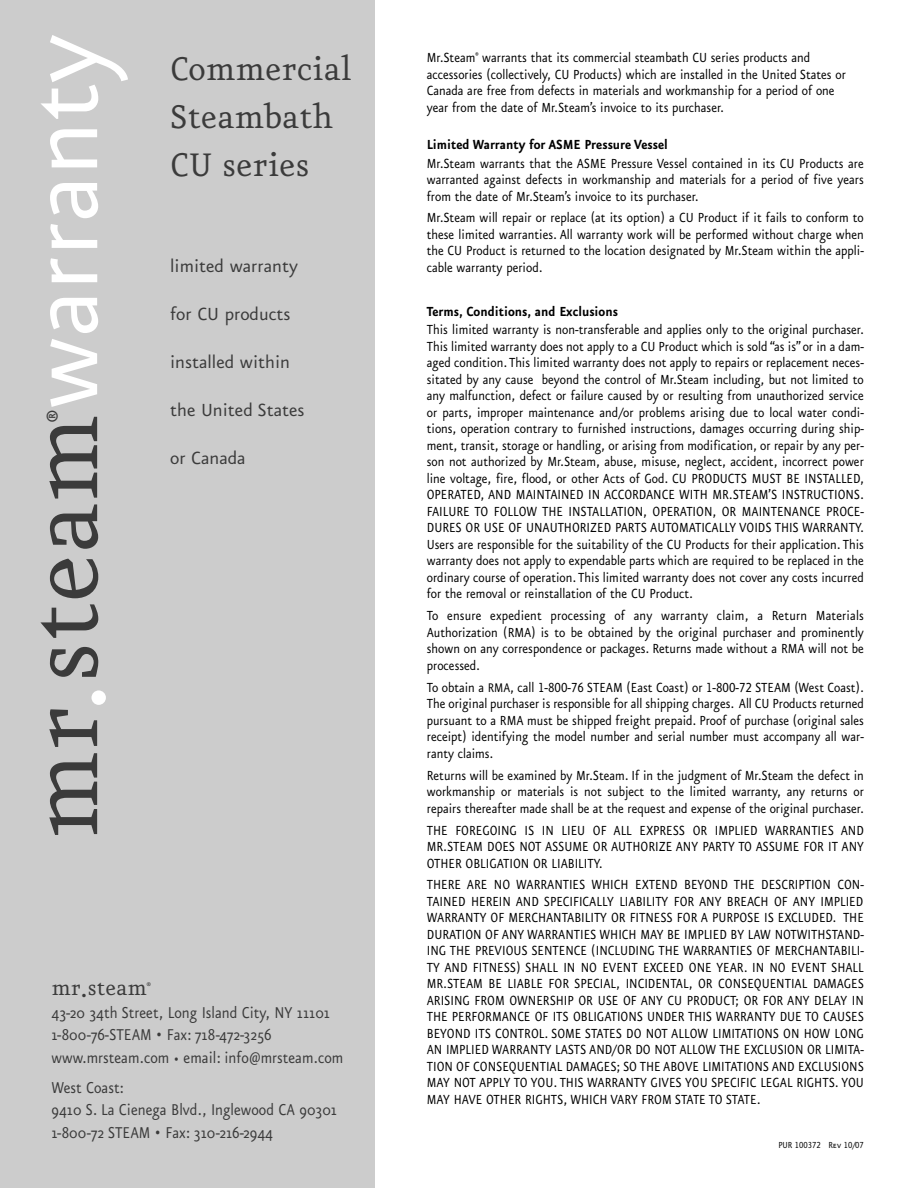
<style>
.page{position:relative;width:918px;height:1188px;background:#fff}
.page>*{position:absolute;margin:0;border:0;box-sizing:border-box;transform-origin:0 0}
.t1{font:115.5px "Eureka Sans";color:#fff}
.t2{font:39px/48px "Eureka";color:#3b3b3b}
.t3{font:27px "Eureka Sans";color:#3b3b3b}
.t4{font:25.5px "Eureka";color:#3b3b3b}
.t5{font:21px "Eureka Sans";color:#3b3b3b}
.t6{font:18.75px/22.5px "Eureka Sans";color:#3b3b3b;scale:.9 1}
.t7{font:15.75px/16.5px "Eureka Sans";color:#000;text-align:justify;scale:.9 1}
.t8{font:700 15.75px "Eureka Sans";color:#000;scale:.9 1}
.t9{font:10.5px "Eureka Sans Regular Caps";color:#000;scale:.9 1}
.t10{font:9.3px "Eureka Sans";color:#3b3b3b}
.s1{font-family:"Eureka";color:#3b3b3b}
.s2{font-family:"Eureka";font-size:124.5px}
.s3{font-size:30px}
.s4{font-size:16.5px}
.s5{font-size:15px}
.s6{font-family:"Eureka Sans Regular Caps"}
</style>
<div class="page">
<div style="left:0;top:0;width:375px;height:1188px;background:#ccc"></div>
<h1 class="t1" style="left:23px;top:839px;width:806px;rotate:-90deg"><span class="s1">mr</span><span class="s2">.</span><span class="s1">steam</span>warranty</h1>
<h3 class="t3" style="left:49px;top:422px;width:13px;rotate:-90deg">®</h3>
<h2 class="t2" style="left:170px;top:42px;width:183px">Commercial<br>Steambath<br>CU series</h2>
<h3 class="t5" style="left:170px;top:258px;width:129px">limited warranty</h3>
<h3 class="t5" style="left:170px;top:306px;width:122px">for CU products</h3>
<h3 class="t5" style="left:170px;top:354px;width:121px">installed within</h3>
<h3 class="t5" style="left:170px;top:402px;width:136px">the United States</h3>
<h3 class="t5" style="left:170px;top:450px;width:77px">or Canada</h3>
<h3 class="t4" style="left:52px;top:972px;width:97px">mr<span class="s3">.</span>steam</h3>
<p class="t10" style="left:147px;top:983px;width:6px">®</p>
<p class="t6" style="left:52px;top:1003px;width:326px">43-20 34th Street, Long Island City, NY 11101<br>1-800-76-STEAM • Fax: 718-472-3256 www.mrsteam.com <span class="s4">•</span> email: info@mrsteam.com</p>
<p class="t6" style="left:52px;top:1078px;width:319px">West Coast:<br>9410 S. La Cienega Blvd., Inglewood CA 90301<br>1-800-72 STEAM • Fax: 310-216-2944</p>
<p class="t7" style="left:427px;top:51px;width:467px;text-align:left">Mr.Steam<sup>®</sup> warrants that its commercial steambath CU series products and accessories (collectively, CU Products) which are installed in the United States or Canada are free from defects in materials and workmanship for a period of one year from the date of Mr.Steam’s invoice to its purchaser.</p>
<p class="t8" style="left:427px;top:139px;width:269px">Limited Warranty for ASME Pressure Vessel</p>
<p class="t7" style="left:427px;top:156px;width:487px">Mr.Steam warrants that the ASME Pressure Vessel contained in its CU Products are warranted against defects in workmanship and materials for a period of five years from the date of Mr.Steam’s invoice to its purchaser.</p>
<p class="t7" style="left:427px;top:211px;width:487px">Mr.Steam will repair or replace (at its option) a CU Product if it fails to conform to these limited warranties. All warranty work will be performed without charge when the CU Product is returned to the location designated by Mr.Steam within the appli&shy;cable warranty period.</p>
<p class="t8" style="left:427px;top:306px;width:214px">Terms, Conditions, and Exclusions</p>
<p class="t7" style="left:427px;top:323px;width:487px">This limited warranty is non-transferable and applies only to the original purchaser.<br>This limited warranty does not apply to a CU Product which is sold “as is” or in a dam&shy;aged condition. This limited warranty does not apply to repairs or replacement neces&shy;sitated by any cause beyond the control of Mr.Steam including, but not limited to any malfunction, defect or failure caused by or resulting from unauthorized service or parts, improper maintenance and/or problems arising due to local water condi&shy;tions, operation contrary to furnished instructions, damages occurring during ship&shy;ment, transit, storage or handling, or arising from modification, or repair by any per&shy;son not authorized by Mr.Steam, abuse, misuse, neglect, accident, incorrect power line voltage, fire, flood, or other Acts of God. CU PRODUCTS MUST BE INSTALLED, OPERATED, AND MAINTAINED IN ACCORDANCE WITH MR.STEAM’S INSTRUCTIONS.<br>FAILURE TO FOLLOW THE INSTALLATION, OPERATION, OR MAINTENANCE PROCE-DURES OR USE OF UNAUTHORIZED PARTS AUTOMATICALLY VOIDS THIS WARRANTY.<br>Users are responsible for the suitability of the CU Products for their application. This warranty does not apply to expendable parts which are required to be replaced in the ordinary course of operation. This limited warranty does not cover any costs incurred for the removal or reinstallation of the CU Product.</p>
<p class="t7" style="left:427px;top:609px;width:487px">To ensure expedient processing of any warranty claim, a Return Materials Authorization (RMA) is to be obtained by the original purchaser and prominently shown on any correspondence or packages. Returns made without a RMA will not be processed.</p>
<p class="t7" style="left:427px;top:680px;width:487px">To obtain a <span class="s5">RMA</span>, call <span class="s6">1-800-76 STEAM</span> (East Coast) or <span class="s6">1-800-72</span> STEAM (West Coast).<br>The original purchaser is responsible for all shipping charges. All CU Products returned pursuant to a RMA must be shipped freight prepaid. Proof of purchase (original sales receipt) identifying the model number and serial number must accompany all war&shy;ranty claims.</p>
<p class="t7" style="left:427px;top:768px;width:487px">Returns will be examined by Mr.Steam. If in the judgment of Mr.Steam the defect in workmanship or materials is not subject to the limited warranty, any returns or repairs thereafter made shall be at the request and expense of the original purchaser.</p>
<p class="t7" style="left:427px;top:823px;width:487px">THE FOREGOING IS IN LIEU OF ALL EXPRESS OR IMPLIED WARRANTIES AND MR.STEAM DOES NOT ASSUME OR AUTHORIZE ANY PARTY TO ASSUME FOR IT ANY OTHER OBLIGATION OR LIABILITY.</p>
<p class="t7" style="left:427px;top:878px;width:487px">THERE ARE NO WARRANTIES WHICH EXTEND BEYOND THE DESCRIPTION CON-TAINED HEREIN AND SPECIFICALLY LIABILITY FOR ANY BREACH OF ANY IMPLIED WARRANTY OF MERCHANTABILITY OR FITNESS FOR A PURPOSE IS EXCLUDED. THE DURATION OF ANY WARRANTIES WHICH MAY BE IMPLIED BY LAW NOTWITHSTAND-ING THE PREVIOUS SENTENCE (INCLUDING THE WARRANTIES OF MERCHANTABILI-TY AND FITNESS) SHALL IN NO EVENT EXCEED ONE YEAR. IN NO EVENT SHALL MR.STEAM BE LIABLE FOR SPECIAL, INCIDENTAL, OR CONSEQUENTIAL DAMAGES ARISING FROM OWNERSHIP OR USE OF ANY CU PRODUCT; OR FOR ANY DELAY IN THE PERFORMANCE OF ITS OBLIGATIONS UNDER THIS WARRANTY DUE TO CAUSES BEYOND ITS CONTROL. SOME STATES DO NOT ALLOW LIMITATIONS ON HOW LONG AN IMPLIED WARRANTY LASTS AND/OR DO NOT ALLOW THE EXCLUSION OR LIMITA-TION OF CONSEQUENTIAL DAMAGES; SO THE ABOVE LIMITATIONS AND EXCLUSIONS MAY NOT APPLY TO YOU. THIS WARRANTY GIVES YOU SPECIFIC LEGAL RIGHTS. YOU MAY HAVE OTHER RIGHTS, WHICH VARY FROM STATE TO STATE.</p>
<p class="t9" style="left:778px;top:1138px;width:97px">PUR 100372 Rev 10/07</p>
</div>
